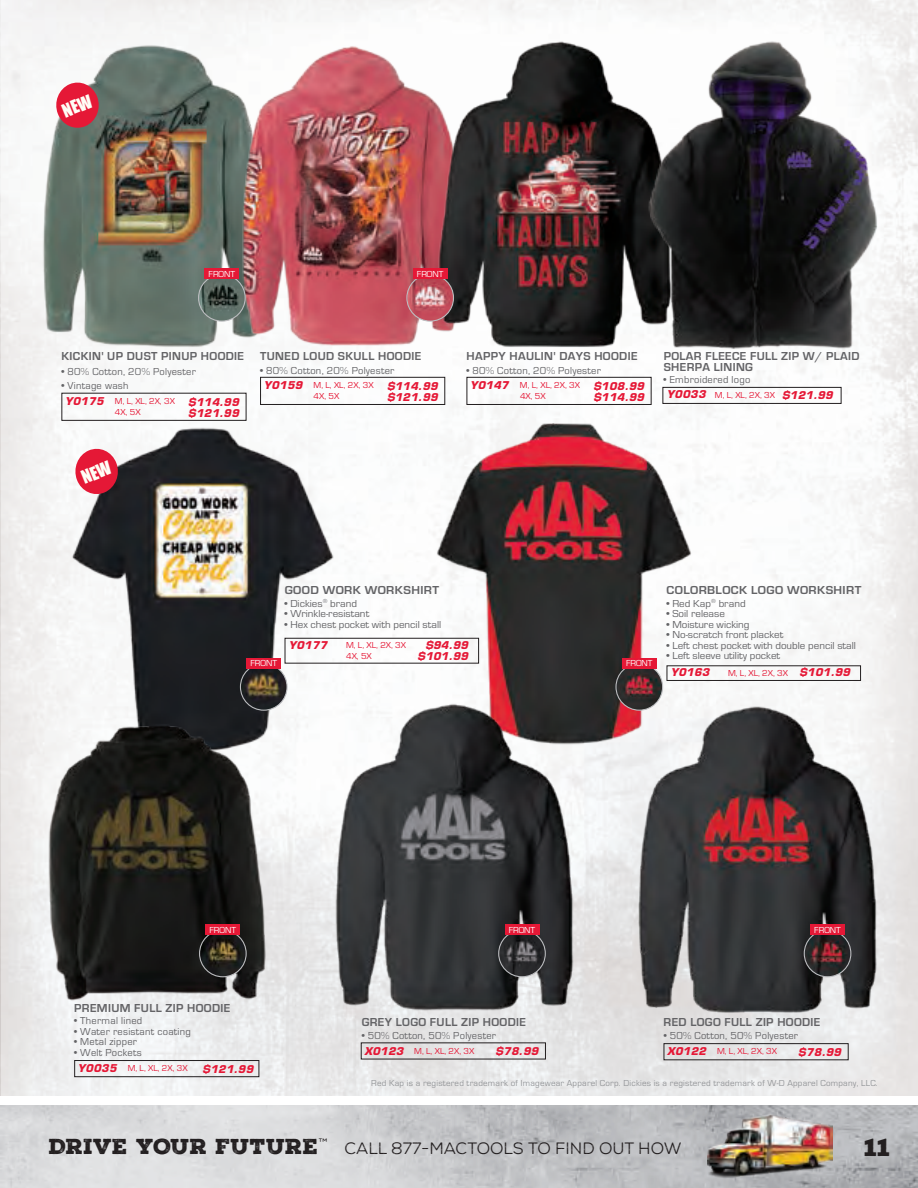
<style>
.page{position:relative;width:918px;height:1188px;background:#fff}
.page>*{position:absolute;margin:0;border:0;box-sizing:border-box;transform-origin:0 0}
.t1{font:900 24px "Nexa Rust Sans";color:#231f20;scale:1.15 1}
.t2{font:16.5px "Nexa Rust Sans Book 01";color:#231f20}
.t3{font:700 12px/10.2px "Eurostile";letter-spacing:.03em;color:#636366}
.t4{font:700 12px "Eurostile";letter-spacing:.03em;color:#636366;scale:1.05 1}
.t5{font:10.5px "Eurostile";letter-spacing:.025em;color:#636366}
.t6{font:10.5px "Eurostile";color:#636366;scale:1.05 1}
.t7{font:italic 700 10.5px "Eurostile LT Std";letter-spacing:.025em;color:#e51836}
.t8{font:9px/11.1px "Eurostile";letter-spacing:.005em;color:#e51836}
.t9{font:9px "Eurostile";letter-spacing:.025em;color:#939598}
.t10{font:9px "Eurostile";color:#fff}
.s1{font-family:"Eurostile LT Std";font-weight:700;font-style:italic;font-size:10.5px}
.s2{font-family:"Nexa Rust Slab Black 01";font-size:21px}
</style>
<div class="page">
<img style="left:0;top:0;width:918px;height:1096px">
<div style="left:667px;top:665px;width:194px;height:16px;border:1px solid #231f20"></div>
<div style="left:285px;top:638px;width:194px;height:26px;border:1px solid #231f20"></div>
<div style="left:663px;top:387px;width:179px;height:17px;border:1px solid #231f20"></div>
<div style="left:467px;top:377px;width:185px;height:28px;border:1px solid #231f20"></div>
<div style="left:260px;top:377px;width:185px;height:28px;border:1px solid #231f20"></div>
<div style="left:61px;top:393px;width:185px;height:28px;border:1px solid #231f20"></div>
<div style="left:74px;top:1060px;width:185px;height:17px;border:1px solid #231f20"></div>
<div style="left:664px;top:1043px;width:185px;height:17px;border:1px solid #231f20"></div>
<img style="left:40px;top:44px;width:230px;height:304px">
<img style="left:70px;top:422px;width:266px;height:330px">
<img style="left:240px;top:45px;width:193px;height:303px">
<img style="left:433px;top:40px;width:215px;height:308px">
<img style="left:433px;top:419px;width:263px;height:327px">
<img style="left:616px;top:664px;width:47px;height:46px;border-radius:23px">
<div style="left:615px;top:663px;width:48px;height:48px;border:1px solid #bcbdc0;border-radius:50%"></div>
<div style="left:622px;top:658px;width:34px;height:10px;background:#e51836"></div>
<img style="left:648px;top:40px;width:230px;height:309px">
<img style="left:407px;top:275px;width:46px;height:46px;border-radius:23px">
<div style="left:406px;top:274px;width:48px;height:48px;border:1px solid #bcbdc0;border-radius:50%"></div>
<div style="left:413px;top:269px;width:34px;height:10px;background:#e51836"></div>
<img style="left:199px;top:275px;width:46px;height:46px;border-radius:23px">
<div style="left:198px;top:274px;width:48px;height:48px;border:1px solid #bcbdc0;border-radius:50%"></div>
<div style="left:205px;top:269px;width:34px;height:10px;background:#e51836"></div>
<img style="left:240px;top:664px;width:47px;height:46px;border-radius:23px">
<div style="left:240px;top:663px;width:48px;height:48px;border:1px solid #bcbdc0;border-radius:50%"></div>
<div style="left:247px;top:658px;width:34px;height:10px;background:#e51836"></div>
<img style="left:639px;top:704px;width:239px;height:309px">
<img style="left:333px;top:704px;width:243px;height:309px">
<img style="left:46px;top:717px;width:221px;height:285px">
<img style="left:200px;top:930px;width:46px;height:47px;border-radius:23px">
<div style="left:199px;top:930px;width:48px;height:47px;border:1px solid #bcbdc0;border-radius:50%"></div>
<div style="left:206px;top:924px;width:34px;height:11px;background:#e51836"></div>
<img style="left:499px;top:930px;width:46px;height:47px;border-radius:23px">
<div style="left:498px;top:930px;width:48px;height:47px;border:1px solid #bcbdc0;border-radius:50%"></div>
<div style="left:505px;top:924px;width:34px;height:11px;background:#e51836"></div>
<img style="left:804px;top:930px;width:47px;height:47px;border-radius:23px">
<div style="left:804px;top:930px;width:47px;height:47px;border:1px solid #bcbdc0;border-radius:50%"></div>
<div style="left:810px;top:924px;width:35px;height:11px;background:#e51836"></div>
<hr style="left:0;top:1105px;width:1px;height:83px;background:#dcdddf">
<svg style="left:1px;top:1105px;width:917px;height:83px;background:#cacbcd"></svg>
<img style="left:707px;top:1111px;width:125px;height:66px">
<svg style="left:73px;top:446px;width:48px;height:51px"></svg>
<svg style="left:53px;top:80px;width:49px;height:51px;background:#ca5262"></svg>
<p class="t10" style="left:209px;top:269px;width:28px">FRONT</p>
<p class="t10" style="left:417px;top:269px;width:28px">FRONT</p>
<p class="t3" style="left:62px;top:351px;width:184px">KICKIN' UP DUST PINUP HOODIE</p>
<p class="t3" style="left:260px;top:351px;width:163px">TUNED LOUD SKULL HOODIE</p>
<p class="t3" style="left:466px;top:351px;width:173px">HAPPY HAULIN' DAYS HOODIE</p>
<p class="t5" style="left:61px;top:365px;width:136px">• 80% Cotton, 20% Polyester</p>
<p class="t5" style="left:260px;top:364px;width:136px">• 80% Cotton, 20% Polyester</p>
<p class="t5" style="left:466px;top:364px;width:136px">• 80% Cotton, 20% Polyester</p>
<p class="t5" style="left:61px;top:379px;width:69px">• Vintage wash</p>
<p class="t7" style="left:387px;top:380px;width:52px">$114.99</p>
<p class="t7" style="left:593px;top:380px;width:52px">$108.99</p>
<p class="t7" style="left:264px;top:379px;width:40px">Y0159</p>
<p class="t7" style="left:470px;top:379px;width:40px">Y0147</p>
<p class="t8" style="left:314px;top:379px;width:61px">M, L, XL, 2X, 3X</p>
<p class="t8" style="left:520px;top:379px;width:61px">M, L, XL, 2X, 3X</p>
<p class="t7" style="left:387px;top:390px;width:52px">$121.99</p>
<p class="t7" style="left:593px;top:390px;width:52px">$114.99</p>
<p class="t8" style="left:314px;top:391px;width:27px">4X, 5X</p>
<p class="t8" style="left:520px;top:391px;width:27px">4X, 5X</p>
<p class="t7" style="left:188px;top:395px;width:52px">$114.99</p>
<p class="t7" style="left:65px;top:395px;width:40px">Y0175</p>
<p class="t8" style="left:115px;top:395px;width:61px">M, L, XL, 2X, 3X</p>
<p class="t7" style="left:188px;top:406px;width:52px">$121.99</p>
<p class="t8" style="left:115px;top:406px;width:27px">4X, 5X</p>
<p class="t3" style="left:664px;top:351px;width:198px">POLAR FLEECE FULL ZIP W/ PLAID<br>SHERPA LINING</p>
<p class="t8" style="left:667px;top:389px;width:110px"><span class="s1">Y0033</span> M, L, XL, 2X, 3X</p>
<p class="t5" style="left:664px;top:374px;width:88px">• Embroidered logo</p>
<p class="t7" style="left:782px;top:388px;width:52px">$121.99</p>
<p class="t4" style="left:285px;top:583px;width:149px">GOOD WORK WORKSHIRT</p>
<p class="t4" style="left:667px;top:583px;width:187px">COLORBLOCK LOGO WORKSHIRT</p>
<p class="t6" style="left:667px;top:597px;width:77px">• Red Kap<sup>®</sup> brand</p>
<p class="t6" style="left:667px;top:607px;width:57px">• Soil release</p>
<p class="t6" style="left:667px;top:618px;width:81px">• Moisture wicking</p>
<p class="t6" style="left:667px;top:628px;width:113px">• No-scratch front placket</p>
<p class="t6" style="left:667px;top:639px;width:182px">• Left chest pocket with double pencil stall</p>
<p class="t6" style="left:667px;top:649px;width:110px">• Left sleeve utility pocket</p>
<p class="t6" style="left:285px;top:597px;width:71px">• Dickies<sup>®</sup> brand</p>
<p class="t6" style="left:285px;top:607px;width:82px">• Wrinkle-resistant</p>
<p class="t6" style="left:285px;top:618px;width:151px">• Hex chest pocket with pencil stall</p>
<p class="t7" style="left:425px;top:638px;width:44px">$94.99</p>
<p class="t7" style="left:289px;top:638px;width:40px">Y0177</p>
<p class="t8" style="left:346px;top:640px;width:61px">M, L, XL, 2X, 3X<br>4X, 5X</p>
<p class="t7" style="left:418px;top:650px;width:52px">$101.99</p>
<p class="t10" style="left:250px;top:658px;width:28px">FRONT</p>
<p class="t10" style="left:626px;top:658px;width:28px">FRONT</p>
<p class="t7" style="left:799px;top:666px;width:52px">$101.99</p>
<p class="t7" style="left:671px;top:666px;width:40px">Y0163</p>
<p class="t8" style="left:728px;top:667px;width:61px">M, L, XL, 2X, 3X</p>
<p class="t10" style="left:210px;top:924px;width:28px">FRONT</p>
<p class="t10" style="left:509px;top:924px;width:28px">FRONT</p>
<p class="t10" style="left:814px;top:924px;width:28px">FRONT</p>
<p class="t3" style="left:74px;top:1003px;width:157px">PREMIUM FULL ZIP HOODIE</p>
<p class="t5" style="left:74px;top:1015px;width:70px">• Thermal lined</p>
<p class="t5" style="left:74px;top:1025px;width:118px">• Water resistant coating</p>
<p class="t5" style="left:74px;top:1036px;width:64px">• Metal zipper</p>
<p class="t5" style="left:74px;top:1046px;width:69px">• Welt Pockets</p>
<p class="t7" style="left:78px;top:1062px;width:40px">Y0035</p>
<p class="t8" style="left:128px;top:1063px;width:61px">M, L, XL, 2X, 3X</p>
<p class="t7" style="left:203px;top:1063px;width:52px">$121.99</p>
<p class="t3" style="left:362px;top:1016px;width:166px">GREY LOGO FULL ZIP HOODIE</p>
<p class="t3" style="left:664px;top:1016px;width:158px">RED LOGO FULL ZIP HOODIE</p>
<p class="t5" style="left:362px;top:1030px;width:136px">• 50% Cotton, 50% Polyester</p>
<p class="t5" style="left:664px;top:1030px;width:136px">• 50% Cotton, 50% Polyester</p>
<p class="t7" style="left:496px;top:1045px;width:44px">$78.99</p>
<p class="t7" style="left:798px;top:1046px;width:44px">$78.99</p>
<p class="t7" style="left:364px;top:1044px;width:40px">X0123</p>
<p class="t7" style="left:667px;top:1045px;width:40px">X0122</p>
<p class="t8" style="left:414px;top:1045px;width:61px">M, L, XL, 2X, 3X</p>
<p class="t8" style="left:717px;top:1046px;width:61px">M, L, XL, 2X, 3X</p>
<p class="t9" style="left:371px;top:1078px;width:508px">Red Kap is a registered trademark of Imagewear Apparel Corp. Dickies is a registered trademark of W-D Apparel Company, LLC.</p>
<h2 class="t2" style="left:49px;top:1139px;width:634px"><span class="s2">DRIVE YOUR FUTURE</span><sup>™</sup> CALL 877-MACTOOLS TO FIND OUT HOW</h2>
<h1 class="t1" style="left:864px;top:1131px;width:25px">11</h1>
</div>
